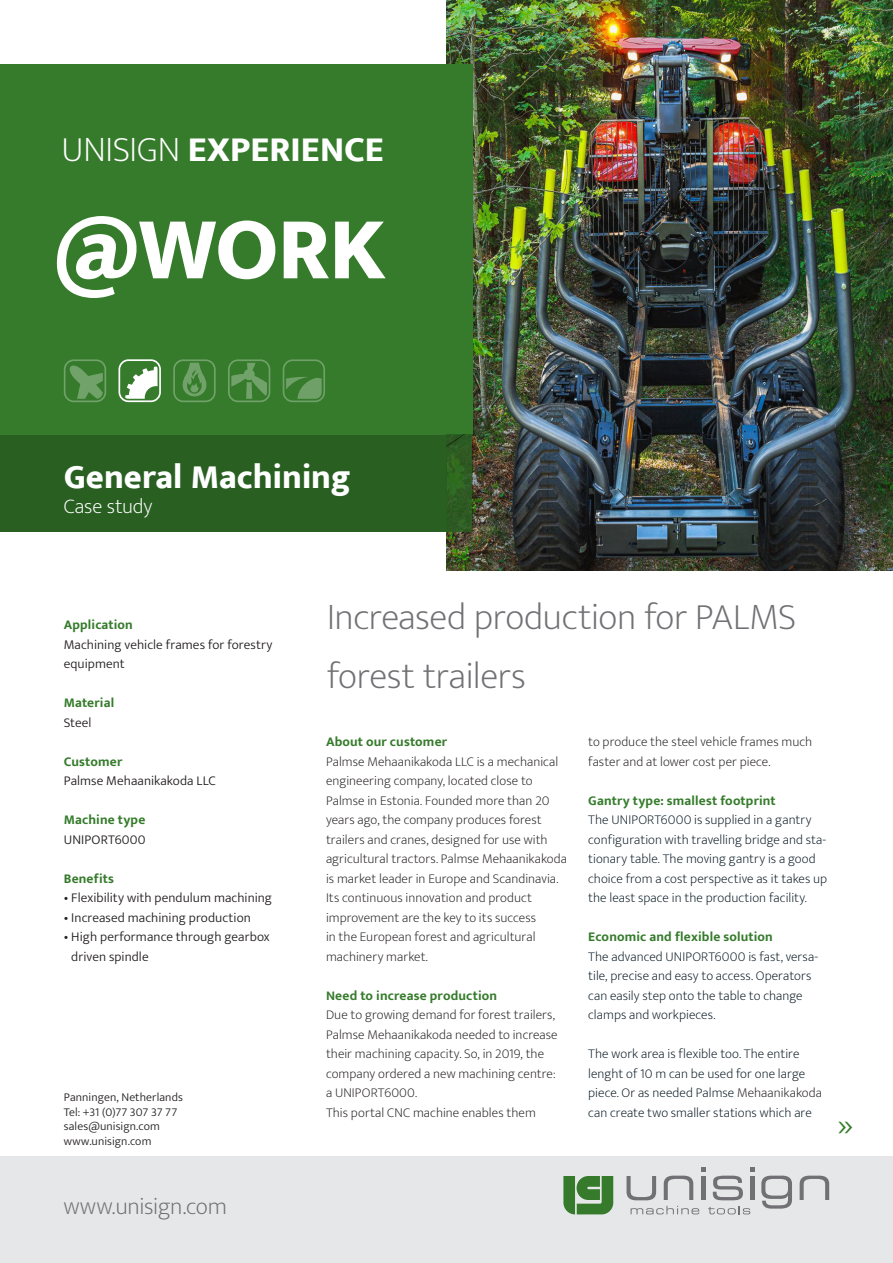
<style>
.page{position:relative;width:893px;height:1263px;background:#fff}
.page>*{position:absolute;margin:0;border:0;box-sizing:border-box;transform-origin:0 0}
.t1{font:800 90px "Ek Mukta";color:#fff}
.t2{font:200 37.5px/58.5px "Ek Mukta";letter-spacing:-.01em;color:#717074}
.t3{font:800 36px "Ek Mukta";color:#fff}
.t4{font:200 36px "Ek Mukta";color:#357b2b}
.Bewerkingstype{font:800 34.5px "Ek Mukta";letter-spacing:-.005em;color:#fff}
.t5{font:200 24px "Ek Mukta";letter-spacing:-.01em;color:#717074}
.Documenttype{font:200 21px "Ek Mukta";letter-spacing:-.005em;color:#fff}
.t6{font:200 13.5px/19.5px "Ek Mukta";letter-spacing:.005em;color:#231f20}
.t7{font:200 13.5px/19.5px "Ek Mukta";letter-spacing:.005em;color:#071822}
.t8{font:300 13.5px/19.5px "Ek Mukta";letter-spacing:.005em;color:#231f20}
.t9{font:700 13.5px "Ek Mukta";letter-spacing:.01em;color:#357b2b}
.t10{font:300 12px "Ek Mukta";letter-spacing:.01em;color:#231f20}
.s1{font-weight:200}
.s2{color:#231f20}
</style>
<div class="page">
<img style="left:446px;top:0;width:447px;height:570px">
<div style="left:0;top:434px;width:446px;height:98px;background:#296022"></div>
<div style="left:0;top:1156px;width:893px;height:107px;background:#e6e7e9"></div>
<svg style="left:627px;top:1176px;width:29px;height:24px"></svg>
<hr style="left:701px;top:1176px;width:4px;height:24px;background:#717074">
<svg style="left:701px;top:1168px;width:4px;height:4px"></svg>
<hr style="left:750px;top:1176px;width:4px;height:24px;background:#717074">
<svg style="left:750px;top:1168px;width:4px;height:4px"></svg>
<svg style="left:713px;top:1175px;width:30px;height:25px"></svg>
<svg style="left:631px;top:1206px;width:68px;height:8px"></svg>
<svg style="left:708px;top:1206px;width:42px;height:8px"></svg>
<svg style="left:563px;top:1176px;width:50px;height:38px;background:#558e4d"></svg>
<svg style="left:664px;top:1175px;width:29px;height:25px"></svg>
<svg style="left:800px;top:1175px;width:29px;height:25px"></svg>
<svg style="left:761px;top:1175px;width:31px;height:33px"></svg>
<div style="left:0;top:64px;width:472px;height:370px;background:#357b2b"></div>
<svg style="left:283px;top:359px;width:42px;height:43px"></svg>
<svg style="left:64px;top:359px;width:42px;height:43px"></svg>
<svg style="left:118px;top:359px;width:43px;height:43px"></svg>
<svg style="left:228px;top:359px;width:42px;height:43px"></svg>
<svg style="left:173px;top:359px;width:43px;height:43px"></svg>
<svg style="left:446px;top:434px;width:26px;height:98px;background:#2d5c22"></svg>
<p class="t3" style="left:62px;top:128px;width:323px"><span class="s1">UNISIGN</span> EXPERIENCE</p>
<p class="t1" style="left:53px;top:195px;width:334px">@WORK</p>
<p class="Bewerkingstype" style="left:64px;top:456px;width:288px">General Machining</p>
<p class="Documenttype" style="left:64px;top:489px;width:90px">Case study</p>
<p class="t9" style="left:64px;top:617px;width:71px">Application</p>
<p class="t8" style="left:64px;top:634px;width:210px">Machining vehicle frames for forestry equipment</p>
<p class="t9" style="left:64px;top:695px;width:52px">Material</p>
<p class="t8" style="left:64px;top:712px;width:29px">Steel</p>
<p class="t9" style="left:64px;top:753px;width:60px">Customer</p>
<p class="t8" style="left:64px;top:771px;width:154px">Palmse Mehaanikakoda LLC</p>
<p class="t9" style="left:64px;top:812px;width:83px">Machine type</p>
<p class="t8" style="left:64px;top:829px;width:83px">UNIPORT6000</p>
<p class="t9" style="left:64px;top:870px;width:52px">Benefits</p>
<p class="t8" style="left:64px;top:888px;width:210px">• Flexibility with pendulum machining</p>
<p class="t8" style="left:64px;top:907px;width:189px">• Increased machining production</p>
<p class="t8" style="left:71px;top:927px;width:200px;text-indent:-8px">• High performance through gearbox driven spindle</p>
<p class="t10" style="left:64px;top:1090px;width:121px">Panningen, Netherlands</p>
<p class="t10" style="left:64px;top:1105px;width:115px">Tel: +31 (0)77 307 37 77</p>
<p class="t10" style="left:64px;top:1119px;width:98px">sales@unisign.com</p>
<p class="t10" style="left:64px;top:1133px;width:89px">www.unisign.com</p>
<p class="t5" style="left:64px;top:1187px;width:165px">www.unisign.com</p>
<h1 class="t2" style="left:327px;top:588px;width:471px">Increased production for PALMS forest trailers</h1>
<p class="t9" style="left:326px;top:734px;width:123px">About our customer</p>
<p class="t6" style="left:326px;top:752px;width:242px">Palmse Mehaanikakoda LLC is a mechanical engineering company, located close to Palmse in Estonia. Founded more than 20 years ago, the company produces forest trailers and cranes, designed for use with agricultural tractors. Palmse Mehaanikakoda is market leader in Europe and Scandinavia.<br>Its continuous innovation and product improvement are the key to its success<br>in the European forest and agricultural machinery market.</p>
<p class="t9" style="left:326px;top:987px;width:173px">Need to increase production</p>
<p class="t6" style="left:326px;top:1005px;width:233px">Due to growing demand for forest trailers, Palmse Mehaanikakoda needed to increase their machining capacity. So, in 2019, the company ordered a new machining centre:</p>
<p class="t6" style="left:326px;top:1083px;width:92px">a UNIPORT6000.</p>
<p class="t6" style="left:326px;top:1103px;width:211px">This portal CNC machine enables them</p>
<p class="t6" style="left:588px;top:732px;width:226px">to produce the steel vehicle frames much faster and at lower cost per piece.</p>
<p class="t9" style="left:588px;top:792px;width:189px">Gantry type: smallest footprint</p>
<p class="t7" style="left:588px;top:810px;width:240px">The UNIPORT6000 is supplied in a gantry configuration with travelling bridge and sta&shy;tionary table. The moving gantry is a good choice from a cost perspective as it takes up the least space in the production facility.</p>
<p class="t9" style="left:588px;top:929px;width:186px">Economic and flexible solution</p>
<p class="t7" style="left:588px;top:947px;width:231px">The advanced UNIPORT6000 is fast, versa&shy;tile, precise and easy to access. Operators can easily step onto the table to change clamps and workpieces.</p>
<p class="t7" style="left:588px;top:1044px;width:235px">The work area is flexible too. The entire lenght of 10 m can be used for one large piece. Or as needed Palmse <span class="s2">Mehaanikakoda </span>can create two smaller stations which are</p>
<p class="t4" style="left:838px;top:1096px;width:17px">»</p>
</div>
